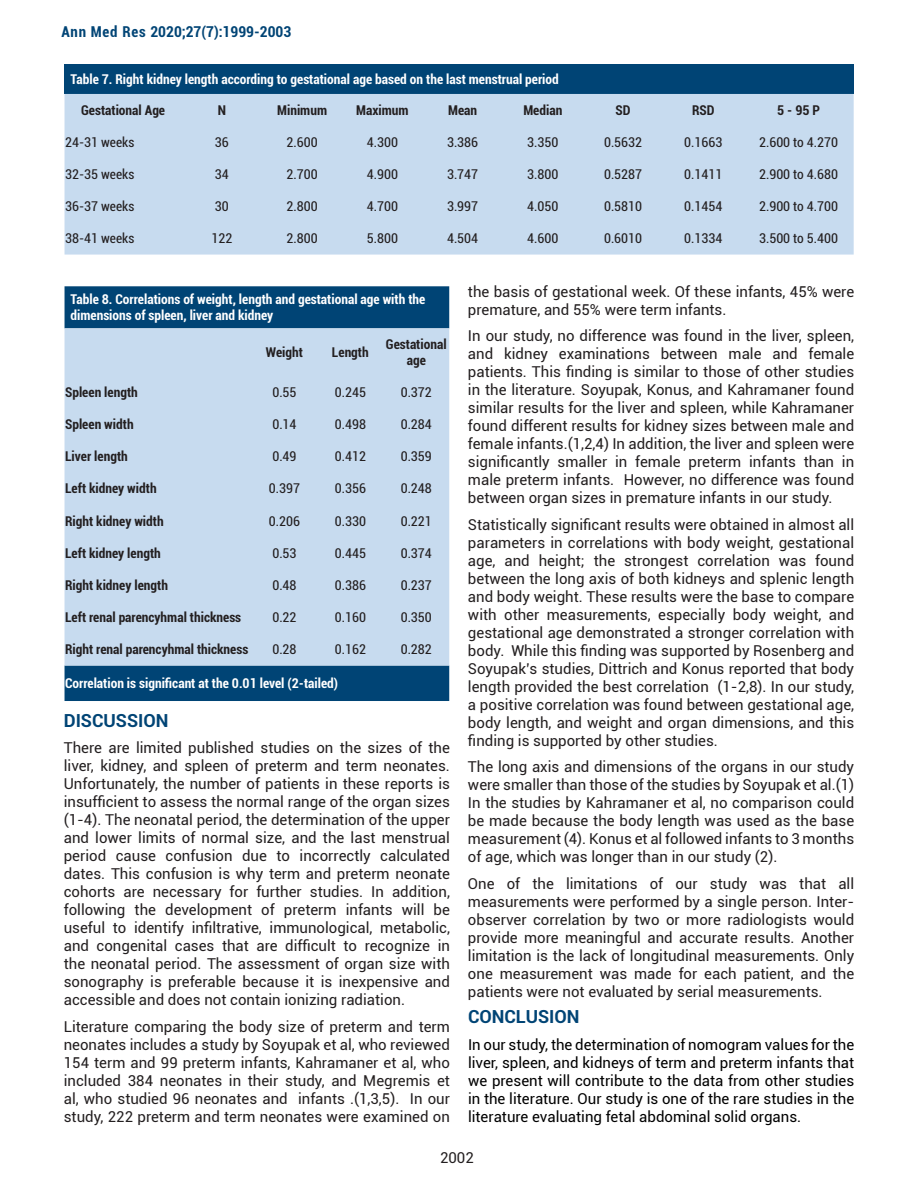
<style>
.page{position:relative;width:918px;height:1188px;background:#fff}
.page>*{position:absolute;margin:0;border:0;box-sizing:border-box;transform-origin:0 0}
.t1{font:700 18px "Roboto";color:#004475}
.t2{font:15px/18px "Roboto";color:#231f20;text-align:justify}
.t3{font:15px/18px "Roboto";color:#000;text-align:justify}
.t4{font:700 condensed 15px "Roboto";color:#004475}
.t5{font:condensed 13.5px "Roboto";color:#231f20}
.t6{font:700 condensed 13.5px/16.2px "Roboto";color:#231f20;text-align:center}
.t7{font:700 condensed 13.5px/16.2px "Roboto";color:#fff}
</style>
<div class="page">
<div style="left:65px;top:286px;width:384px;height:415px;background:#004475"></div>
<div style="left:65px;top:328px;width:384px;height:338px;background:#c7dbef"></div>
<div style="left:65px;top:65px;width:789px;height:29px;background:#004475"></div>
<div style="left:65px;top:94px;width:789px;height:161px;background:#c7dbef"></div>
<p class="t4" style="left:61px;top:21px;width:231px">Ann Med Res 2020;27(7):1999-2003</p>
<p class="t7" style="left:71px;top:71px;width:490px">Table 7. Right kidney length according to gestational age based on the last menstrual period</p>
<p class="t6" style="left:81px;top:102px;width:86px">Gestational Age</p>
<p class="t6" style="left:218px;top:102px;width:10px">N</p>
<p class="t6" style="left:277px;top:102px;width:51px">Minimum</p>
<p class="t6" style="left:356px;top:102px;width:54px">Maximum</p>
<p class="t6" style="left:448px;top:102px;width:31px">Mean</p>
<p class="t6" style="left:523px;top:102px;width:40px">Median</p>
<p class="t6" style="left:616px;top:102px;width:17px">SD</p>
<p class="t6" style="left:692px;top:102px;width:24px">RSD</p>
<p class="t6" style="left:777px;top:102px;width:44px">5 - 95 P</p>
<p class="t5" style="left:65px;top:133px;width:71px">24-31 weeks</p>
<p class="t5" style="left:215px;top:133px;width:15px">36</p>
<p class="t5" style="left:287px;top:133px;width:33px">2.600</p>
<p class="t5" style="left:367px;top:133px;width:33px">4.300</p>
<p class="t5" style="left:447px;top:133px;width:33px">3.386</p>
<p class="t5" style="left:527px;top:133px;width:33px">3.350</p>
<p class="t5" style="left:604px;top:133px;width:40px">0.5632</p>
<p class="t5" style="left:684px;top:133px;width:40px">0.1663</p>
<p class="t5" style="left:759px;top:133px;width:80px">2.600 to 4.270</p>
<p class="t5" style="left:65px;top:165px;width:71px">32-35 weeks</p>
<p class="t5" style="left:215px;top:165px;width:15px">34</p>
<p class="t5" style="left:287px;top:165px;width:33px">2.700</p>
<p class="t5" style="left:367px;top:165px;width:33px">4.900</p>
<p class="t5" style="left:447px;top:165px;width:33px">3.747</p>
<p class="t5" style="left:527px;top:165px;width:33px">3.800</p>
<p class="t5" style="left:604px;top:165px;width:40px">0.5287</p>
<p class="t5" style="left:684px;top:165px;width:40px">0.1411</p>
<p class="t5" style="left:759px;top:165px;width:80px">2.900 to 4.680</p>
<p class="t5" style="left:65px;top:196px;width:71px">36-37 weeks</p>
<p class="t5" style="left:215px;top:196px;width:15px">30</p>
<p class="t5" style="left:287px;top:196px;width:33px">2.800</p>
<p class="t5" style="left:367px;top:196px;width:33px">4.700</p>
<p class="t5" style="left:447px;top:196px;width:33px">3.997</p>
<p class="t5" style="left:527px;top:196px;width:33px">4.050</p>
<p class="t5" style="left:604px;top:196px;width:40px">0.5810</p>
<p class="t5" style="left:684px;top:196px;width:40px">0.1454</p>
<p class="t5" style="left:759px;top:196px;width:80px">2.900 to 4.700</p>
<p class="t5" style="left:65px;top:229px;width:71px">38-41 weeks</p>
<p class="t5" style="left:211px;top:229px;width:22px">122</p>
<p class="t5" style="left:287px;top:229px;width:33px">2.800</p>
<p class="t5" style="left:367px;top:229px;width:33px">5.800</p>
<p class="t5" style="left:447px;top:229px;width:33px">4.504</p>
<p class="t5" style="left:527px;top:229px;width:33px">4.600</p>
<p class="t5" style="left:604px;top:229px;width:40px">0.6010</p>
<p class="t5" style="left:684px;top:229px;width:40px">0.1334</p>
<p class="t5" style="left:759px;top:229px;width:80px">3.500 to 5.400</p>
<p class="t7" style="left:71px;top:291px;width:356px">Table 8. Correlations of weight, length and gestational age with the dimensions of spleen, liver and kidney</p>
<p class="t6" style="left:266px;top:344px;width:39px">Weight</p>
<p class="t6" style="left:332px;top:344px;width:38px">Length</p>
<p class="t6" style="left:386px;top:336px;width:62px">Gestational age</p>
<p class="t6" style="left:65px;top:383px;width:74px">Spleen length</p>
<p class="t5" style="left:272px;top:383px;width:26px">0.55</p>
<p class="t5" style="left:335px;top:383px;width:33px">0.245</p>
<p class="t5" style="left:401px;top:383px;width:33px">0.372</p>
<p class="t6" style="left:65px;top:416px;width:70px">Spleen width</p>
<p class="t5" style="left:272px;top:415px;width:26px">0.14</p>
<p class="t5" style="left:335px;top:415px;width:33px">0.498</p>
<p class="t5" style="left:401px;top:415px;width:33px">0.284</p>
<p class="t6" style="left:65px;top:448px;width:64px">Liver length</p>
<p class="t5" style="left:272px;top:447px;width:26px">0.49</p>
<p class="t5" style="left:335px;top:447px;width:33px">0.412</p>
<p class="t5" style="left:401px;top:447px;width:33px">0.359</p>
<p class="t6" style="left:65px;top:480px;width:93px">Left kidney width</p>
<p class="t5" style="left:269px;top:479px;width:33px">0.397</p>
<p class="t5" style="left:335px;top:479px;width:33px">0.356</p>
<p class="t5" style="left:401px;top:479px;width:33px">0.248</p>
<p class="t6" style="left:65px;top:512px;width:100px">Right kidney width</p>
<p class="t5" style="left:269px;top:511px;width:33px">0.206</p>
<p class="t5" style="left:335px;top:511px;width:33px">0.330</p>
<p class="t5" style="left:401px;top:511px;width:33px">0.221</p>
<p class="t6" style="left:65px;top:544px;width:97px">Left kidney length</p>
<p class="t5" style="left:272px;top:544px;width:26px">0.53</p>
<p class="t5" style="left:335px;top:544px;width:33px">0.445</p>
<p class="t5" style="left:401px;top:544px;width:33px">0.374</p>
<p class="t6" style="left:65px;top:577px;width:104px">Right kidney length</p>
<p class="t5" style="left:272px;top:576px;width:26px">0.48</p>
<p class="t5" style="left:335px;top:576px;width:33px">0.386</p>
<p class="t5" style="left:401px;top:576px;width:33px">0.237</p>
<p class="t6" style="left:65px;top:609px;width:178px">Left renal parencyhmal thickness</p>
<p class="t5" style="left:272px;top:608px;width:26px">0.22</p>
<p class="t5" style="left:335px;top:608px;width:33px">0.160</p>
<p class="t5" style="left:401px;top:608px;width:33px">0.350</p>
<p class="t6" style="left:65px;top:641px;width:185px">Right renal parencyhmal thickness</p>
<p class="t5" style="left:272px;top:640px;width:26px">0.28</p>
<p class="t5" style="left:335px;top:640px;width:33px">0.162</p>
<p class="t5" style="left:401px;top:640px;width:33px">0.282</p>
<p class="t7" style="left:65px;top:675px;width:275px">Correlation is significant at the 0.01 level (2-tailed)</p>
<p class="t1" style="left:64px;top:708px;width:106px">DISCUSSION</p>
<p class="t2" style="left:64px;top:738px;width:388px">There are limited published studies on the sizes of the liver, kidney, and spleen of preterm and term neonates.<br>Unfortunately, the number of patients in these reports is insufficient to assess the normal range of the organ sizes (1-4). The neonatal period, the determination of the upper and lower limits of normal size, and the last menstrual period cause confusion due to incorrectly calculated dates. This confusion is why term and preterm neonate cohorts are necessary for further studies. In addition, following the development of preterm infants will be useful to identify infiltrative, immunological, metabolic, and congenital cases that are difficult to recognize in the neonatal period. The assessment of organ size with sonography is preferable because it is inexpensive and accessible and does not contain ionizing radiation.</p>
<p class="t2" style="left:64px;top:1017px;width:388px">Literature comparing the body size of preterm and term neonates includes a study by Soyupak et al, who reviewed 154 term and 99 preterm infants, Kahramaner et al, who included 384 neonates in their study, and Megremis et al, who studied 96 neonates and infants .(1,3,5). In our study, 222 preterm and term neonates were examined on</p>
<p class="t2" style="left:468px;top:282px;width:388px">the basis of gestational week. Of these infants, 45% were premature, and 55% were term infants.</p>
<p class="t2" style="left:468px;top:326px;width:388px">In our study, no difference was found in the liver, spleen, and kidney examinations between male and female patients. This finding is similar to those of other studies in the literature. Soyupak, Konus, and Kahramaner found similar results for the liver and spleen, while Kahramaner found different results for kidney sizes between male and female infants.(1,2,4) In addition, the liver and spleen were significantly smaller in female preterm infants than in male preterm infants. However, no difference was found between organ sizes in premature infants in our study.</p>
<p class="t2" style="left:468px;top:515px;width:388px">Statistically significant results were obtained in almost all parameters in correlations with body weight, gestational age, and height; the strongest correlation was found between the long axis of both kidneys and splenic length and body weight. These results were the base to compare with other measurements, especially body weight, and gestational age demonstrated a stronger correlation with body. While this finding was supported by Rosenberg and Soyupak’s studies, Dittrich and Konus reported that body length provided the best correlation (1-2,8). In our study, a positive correlation was found between gestational age, body length, and weight and organ dimensions, and this finding is supported by other studies.</p>
<p class="t2" style="left:468px;top:757px;width:388px">The long axis and dimensions of the organs in our study were smaller than those of the studies by Soyupak et al.(1)<br>In the studies by Kahramaner et al, no comparison could be made because the body length was used as the base measurement (4). Konus et al followed infants to 3 months of age, which was longer than in our study (2).</p>
<p class="t2" style="left:468px;top:874px;width:388px">One of the limitations of our study was that all measurements were performed by a single person. Inter&shy;observer correlation by two or more radiologists would provide more meaningful and accurate results. Another limitation is the lack of longitudinal measurements. Only one measurement was made for each patient, and the patients were not evaluated by serial measurements.</p>
<p class="t1" style="left:468px;top:1004px;width:113px">CONCLUSION</p>
<p class="t3" style="left:468px;top:1035px;width:388px">In our study, the determination of nomogram values for the liver, spleen, and kidneys of term and preterm infants that we present will contribute to the data from other studies in the literature. Our study is one of the rare studies in the literature evaluating fetal abdominal solid organs.</p>
<p class="t2" style="left:440px;top:1148px;width:35px">2002</p>
</div>
